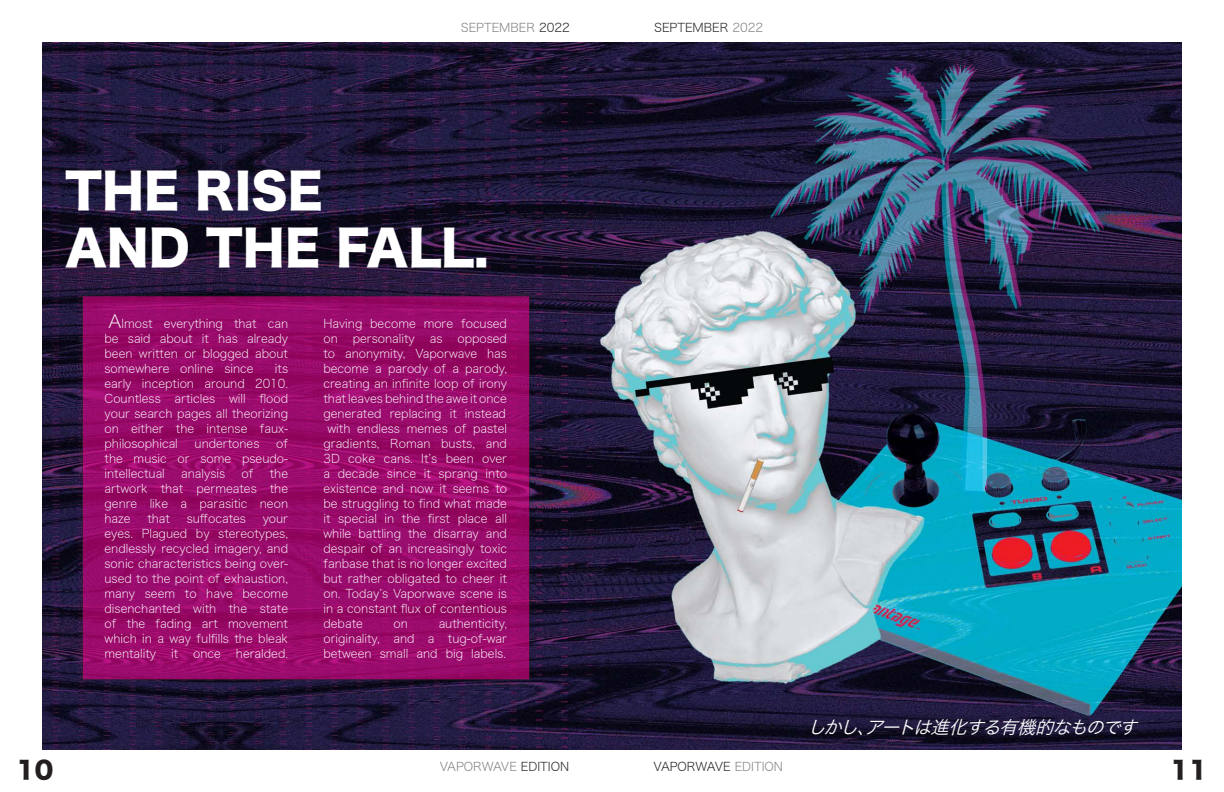
<style>
.page{position:relative;width:1224px;height:792px;background:#fff}
.page>*{position:absolute;margin:0;border:0;box-sizing:border-box;transform-origin:0 0}
.t1{font:48px "Hiragino Sans W8";color:#fff}
.t2{font:24px "Hira Kaku Std N W8";color:#231f20}
.t3{font:italic 18px "Hiragino Sans W3";color:#fff}
.t4{font:12px/15px "Hiragino Sans W1";color:#fff;text-align:justify}
.t5{font:12px "Hiragino Sans W2";color:#808080}
.t6{font:12px "Hiragino Sans W2";color:#231f20}
.s1{color:#231f20}
.s2{color:#808080}
.s3{font-size:18px}
</style>
<div class="page">
<img style="left:43px;top:43px;width:1138px;height:706px">
<svg style="left:84px;top:297px;width:444px;height:381px;background:#980968"></svg>
<p class="t5" style="left:461px;top:16px;width:110px">SEPTEMBER <span class="s1">2022</span></p>
<p class="t6" style="left:654px;top:16px;width:110px">SEPTEMBER <span class="s2">2022</span></p>
<p class="t1" style="left:65px;top:164px;width:259px">THE RISE</p>
<p class="t1" style="left:65px;top:221px;width:425px">AND THE FALL.</p>
<p class="t4" style="left:105px;top:315px;width:185px;text-indent:4px"><span class="s3">A</span>lmost everything that can be said about it has already been written or blogged about somewhere online since</p>
<p class="t4" style="left:105px;top:360px;width:185px;text-indent:170px">its early inception around 2010.<br>Countless articles will flood your search pages all theorizing on either the intense faux&shy;philosophical</p>
<p class="t4" style="left:105px;top:435px;width:185px;text-indent:172px">of the music or some pseudo&shy;intellectual</p>
<p class="t4" style="left:195px;top:435px;width:66px">undertones</p>
<p class="t4" style="left:181px;top:465px;width:46px">analysis</p>
<p class="t4" style="left:242px;top:465px;width:13px">of</p>
<p class="t4" style="left:105px;top:465px;width:185px;text-indent:165px">the artwork that permeates the genre like a parasitic neon haze</p>
<p class="t4" style="left:147px;top:510px;width:24px">that</p>
<p class="t4" style="left:187px;top:510px;width:61px">suffocates</p>
<p class="t4" style="left:105px;top:510px;width:185px;text-indent:158px">your eyes. Plagued by stereotypes, endlessly recycled imagery, and sonic characteristics being over&shy;used to the point of exhaustion, many seem to have become disenchanted with the state of the fading art movement which in a way fulfills the bleak mentality it once heralded.</p>
<p class="t4" style="left:323px;top:315px;width:185px">Having become more focused on personality as opposed to anonymity, Vaporwave has become a parody of a parody, creating an infinite loop of irony that leaves behind the awe it once generated replacing it instead</p>
<p class="t4" style="left:323px;top:420px;width:185px;text-indent:4px">with endless memes of pastel gradients, Roman busts, and 3D coke cans. It’s been over a decade since it sprang into existence and now it seems to be struggling to find what made it special in the first place all while battling the disarray and despair of an increasingly toxic fanbase that is no longer excited but rather obligated to cheer it on. Today’s Vaporwave scene is in a constant flux of contentious debate</p>
<p class="t4" style="left:323px;top:615px;width:185px;text-indent:115px">authenticity, originality, and a tug-of-war between small and big labels.</p>
<p class="t4" style="left:394px;top:615px;width:16px">on</p>
<p class="t3" style="left:807px;top:712px;width:339px">しかし、アートは進化する有機的なものです</p>
<h2 class="t2" style="left:16px;top:756px;width:39px">10</h2>
<p class="t5" style="left:440px;top:756px;width:131px">VAPORWAVE <span class="s1">EDITION</span></p>
<p class="t6" style="left:654px;top:756px;width:131px">VAPORWAVE <span class="s2">EDITION</span></p>
<h2 class="t2" style="left:1170px;top:756px;width:39px">11</h2>
</div>
